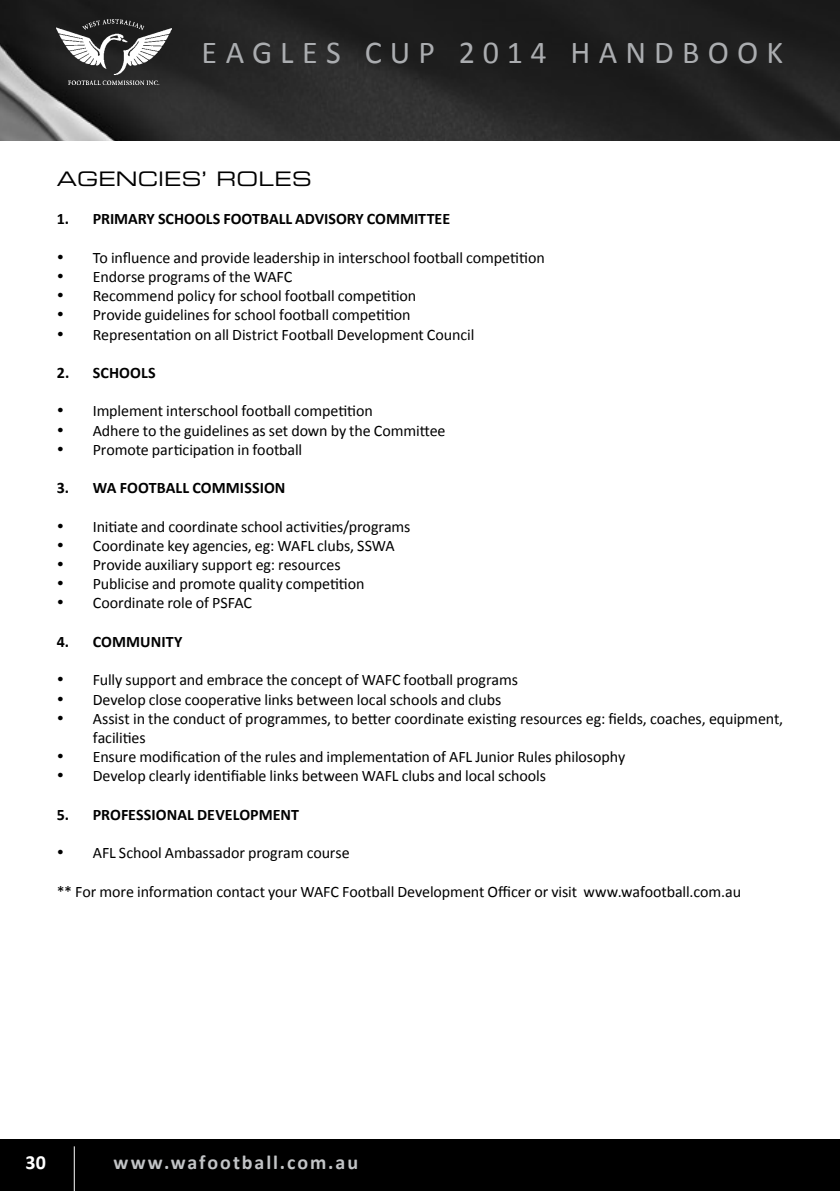
<style>
.page{position:relative;width:840px;height:1191px;background:#fff}
.page>*{position:absolute;margin:0;border:0;box-sizing:border-box;transform-origin:0 0}
.t1{font:32px "Calibri";letter-spacing:.25em;color:#abadb0}
.t2{font:700 20px "Calibri";letter-spacing:.095em;color:#c2c4c6}
.t3{font:20px "Eurostile Extended Two";letter-spacing:.01em;color:#000}
.t4{font:700 20px "Calibri";color:#fff}
.t5{font:16px/19.2px "Calibri";letter-spacing:-.005em;color:#000}
.t6{font:700 16px "Calibri";color:#000}
</style>
<div class="page">
<img style="left:0;top:0;width:839px;height:140px">
<div style="left:0;top:1140px;width:839px;height:51px;background:#000"></div>
<hr style="left:74px;top:1146px;width:1px;height:45px;background:#fff">
<img style="left:57px;top:20px;width:114px;height:64px">
<h1 class="t1" style="left:201px;top:32px;width:583px">EAGLES CUP 2014 H ANDB OOK</h1>
<p class="t3" style="left:57px;top:165px;width:256px">AGENCIES’ ROLES</p>
<p class="t6" style="left:57px;top:209px;width:394px">1. PRIMARY SCHOOLS FOOTBALL ADVISORY COMMITTEE</p>
<p class="t5" style="left:57px;top:247px;width:489px">• To influence and provide leadership in interschool football competition</p>
<p class="t5" style="left:57px;top:266px;width:237px">• Endorse programs of the WAFC</p>
<p class="t5" style="left:57px;top:285px;width:361px">• Recommend policy for school football competition</p>
<p class="t5" style="left:57px;top:305px;width:355px">• Provide guidelines for school football competition</p>
<p class="t5" style="left:57px;top:324px;width:419px">• Representation on all District Football Development Council</p>
<p class="t6" style="left:57px;top:363px;width:100px">2. SCHOOLS</p>
<p class="t5" style="left:57px;top:401px;width:317px">• Implement interschool football competition</p>
<p class="t5" style="left:57px;top:420px;width:390px">• Adhere to the guidelines as set down by the Committee</p>
<p class="t5" style="left:57px;top:439px;width:247px">• Promote participation in football</p>
<p class="t6" style="left:57px;top:478px;width:230px">3. WA FOOTBALL COMMISSION</p>
<p class="t5" style="left:57px;top:516px;width:355px">• Initiate and coordinate school activities/programs</p>
<p class="t5" style="left:57px;top:535px;width:339px">• Coordinate key agencies, eg: WAFL clubs, SSWA</p>
<p class="t5" style="left:57px;top:554px;width:285px">• Provide auxiliary support eg: resources</p>
<p class="t5" style="left:57px;top:573px;width:309px">• Publicise and promote quality competition</p>
<p class="t5" style="left:57px;top:593px;width:197px">• Coordinate role of PSFAC</p>
<p class="t6" style="left:57px;top:631px;width:127px">4. COMMUNITY</p>
<p class="t5" style="left:57px;top:669px;width:462px">• Fully support and embrace the concept of WAFC football programs</p>
<p class="t5" style="left:57px;top:689px;width:446px">• Develop close cooperative links between local schools and clubs</p>
<p class="t5" style="left:93px;top:708px;width:691px;text-indent:-36px">• Assist in the conduct of programmes, to better coordinate existing resources eg: fields, coaches, equipment, facilities</p>
<p class="t5" style="left:57px;top:746px;width:569px">• Ensure modification of the rules and implementation of AFL Junior Rules philosophy</p>
<p class="t5" style="left:57px;top:765px;width:490px">• Develop clearly identifiable links between WAFL clubs and local schools</p>
<p class="t6" style="left:57px;top:804px;width:244px">5. PROFESSIONAL DEVELOPMENT</p>
<p class="t5" style="left:57px;top:842px;width:294px">• AFL School Ambassador program course</p>
<p class="t5" style="left:57px;top:881px;width:685px">** For more information contact your WAFC Football Development Officer or visit www.wafootball.com.au</p>
<p class="t4" style="left:25px;top:1150px;width:22px">30</p>
<p class="t2" style="left:113px;top:1150px;width:246px">www.wafootball.com.au</p>
</div>
